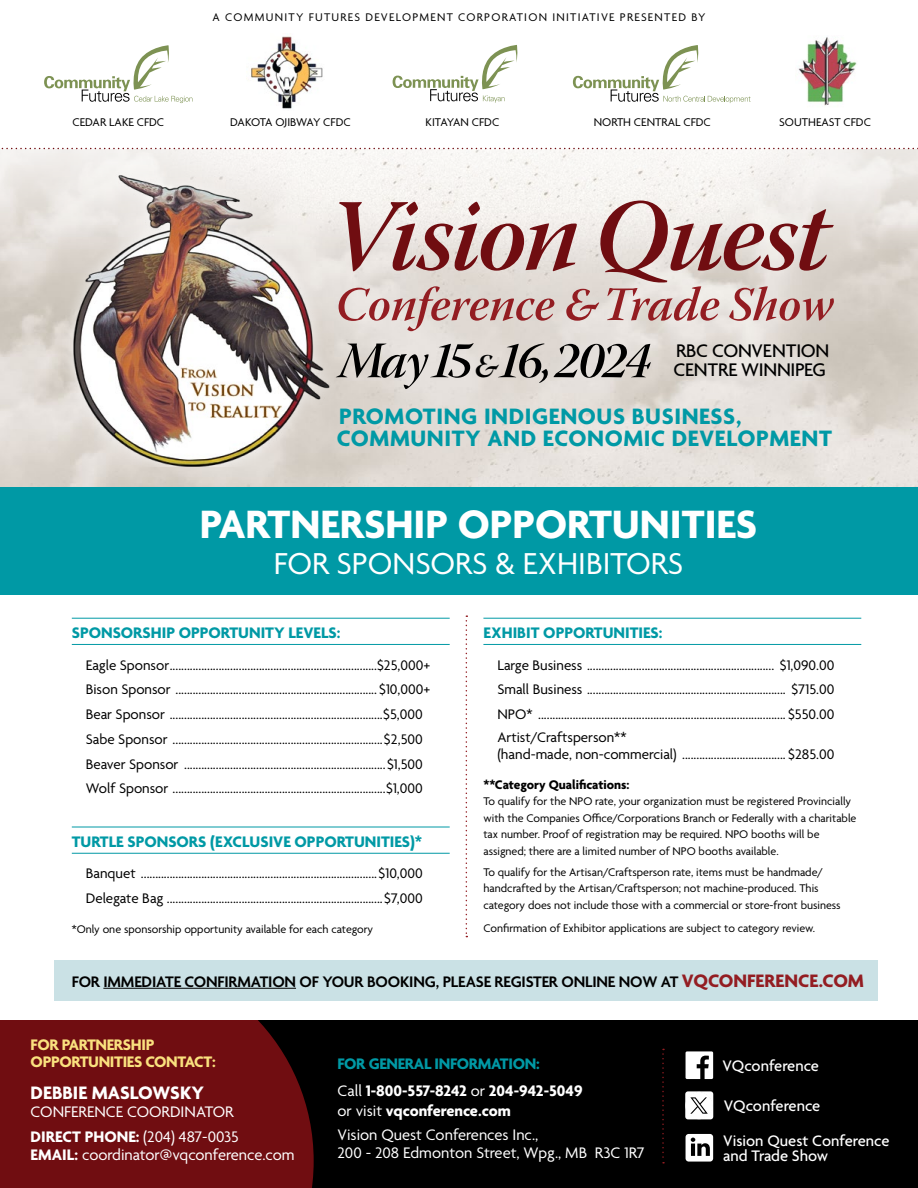
<style>
.page{position:relative;width:918px;height:1188px;background:#fff}
.page>*{position:absolute;margin:0;border:0;box-sizing:border-box;transform-origin:0 0}
.t1{font:51px "Warnock Pro Semibold It Disp";letter-spacing:-.045em;color:#000}
.t2{font:700 42.75px "Agenda";color:#fff}
.t3{font:32.7px "Agenda";color:#fff}
.t4{font:700 24.15px/22px "Agenda";letter-spacing:.025em;color:#0099a5}
.t5{font:500 19.8px "Agenda";letter-spacing:-.015em;color:#000}
.t6{font:700 19.5px "Agenda";color:#fff}
.t7{font:16.5px/24.8px "Agenda";color:#fff}
.t8{font:700 16.5px "Agenda";color:#0099a5}
.t9{font:600 16.5px "Agenda";letter-spacing:-.01em;color:#000}
.t10{font:500 16.5px/35px "Agenda";color:#fff}
.t11{font:700 16.5px/26.5px "Agenda";letter-spacing:-.02em;color:#fff}
.t12{font:700 16.5px/16.8px "Agenda";letter-spacing:-.02em;color:#fae17e}
.t13{font:15px/24.8px "Agenda";color:#000}
.t14{font:700 13.5px "Agenda";color:#000}
.t15{font:12.15px "Agenda";color:#000}
.t16{font:12px/16.5px "Agenda";color:#000}
.t17{font:12px "Agenda";letter-spacing:.105em;color:#000}
.s1{font-size:33.9px}
.s2{font-weight:700;font-size:19.5px;color:#931d22}
.s3{font-weight:700}
.s4{color:#0099a5}
.s5{font-weight:400}
</style>
<div class="page">
<div style="left:54px;top:960px;width:824px;height:40px;background:#cae1e5"></div>
<div style="left:0;top:1021px;width:918px;height:167px;background:#000"></div>
<div style="left:0;top:1021px;width:314px;height:167px;background:#700d11"></div>
<img style="left:0;top:149px;width:918px;height:339px">
<div style="left:0;top:488px;width:918px;height:108px;background:#0099a5"></div>
<hr style="left:72px;top:644px;width:378px;height:1px;background:#0099a5">
<hr style="left:72px;top:618px;width:378px;height:1px;background:#0099a5">
<hr style="left:72px;top:853px;width:378px;height:1px;background:#0099a5">
<hr style="left:72px;top:827px;width:378px;height:1px;background:#0099a5">
<hr style="left:483px;top:644px;width:378px;height:1px;background:#0099a5">
<hr style="left:483px;top:618px;width:378px;height:1px;background:#0099a5">
<svg style="left:466px;top:615px;width:1px;height:322px"></svg>
<img style="left:51px;top:168px;width:289px;height:298px">
<svg style="left:339px;top:201px;width:495px;height:130px;background:#ceb2af"></svg>
<hr style="left:103px;top:988px;width:193px;height:1px;background:#000">
<img style="left:251px;top:36px;width:72px;height:73px">
<svg style="left:393px;top:45px;width:124px;height:58px"></svg>
<img style="left:798px;top:37px;width:59px;height:69px">
<svg style="left:44px;top:45px;width:149px;height:58px"></svg>
<svg style="left:573px;top:45px;width:178px;height:58px"></svg>
<svg style="left:662px;top:1049px;width:2px;height:115px"></svg>
<svg style="left:1px;top:148px;width:917px;height:1px"></svg>
<svg style="left:686px;top:1051px;width:27px;height:28px"></svg>
<svg style="left:686px;top:1134px;width:27px;height:28px"></svg>
<svg style="left:685px;top:1091px;width:28px;height:28px"></svg>
<svg style="left:685px;top:1092px;width:28px;height:27px"></svg>
<p class="t17" style="left:213px;top:11px;width:494px">A COMMUNITY FUTURES DEVELOPMENT CORPORATION INITIATIVE PRESENTED BY</p>
<p class="t15" style="left:72px;top:115px;width:93px">CEDAR LAKE CFDC</p>
<p class="t15" style="left:230px;top:116px;width:122px">DAKOTA OJIBWAY CFDC</p>
<p class="t15" style="left:426px;top:116px;width:75px">KITAYAN CFDC</p>
<p class="t15" style="left:594px;top:116px;width:119px">NORTH CENTRAL CFDC</p>
<p class="t15" style="left:779px;top:116px;width:93px">SOUTHEAST CFDC</p>
<h1 class="t1" style="left:338px;top:330px;width:314px">May 15<span class="s1">&amp;</span>16,2024</h1>
<h3 class="t5" style="left:676px;top:340px;width:155px">RBC CONVENTION</h3>
<h3 class="t5" style="left:674px;top:359px;width:154px">CENTRE WINNIPEG</h3>
<h3 class="t4" style="left:337px;top:407px;width:497px">PROMOTING INDIGENOUS BUSINESS,<br>COMMUNITY AND ECONOMIC DEVELOPMENT</h3>
<h2 class="t2" style="left:200px;top:501px;width:559px">PARTNERSHIP OPPORTUNITIES</h2>
<h3 class="t3" style="left:274px;top:546px;width:411px">FOR SPONSORS &amp; EXHIBITORS</h3>
<p class="t8" style="left:72px;top:624px;width:270px">SPONSORSHIP OPPORTUNITY LEVELS:</p>
<p class="t13" style="left:86px;top:653px;width:346px">Eagle Sponsor........................................................................$25,000+ Bison Sponsor ...................................................................... $10,000+ Bear Sponsor ..........................................................................$5,000<br>Sabe Sponsor .........................................................................$2,500<br>Beaver Sponsor ......................................................................$1,500<br>Wolf Sponsor ..........................................................................$1,000</p>
<p class="t8" style="left:72px;top:833px;width:352px">TURTLE SPONSORS (EXCLUSIVE OPPORTUNITIES)*</p>
<p class="t13" style="left:86px;top:862px;width:339px">Banquet ..................................................................................$10,000<br>Delegate Bag ...........................................................................$7,000</p>
<p class="t16" style="left:72px;top:921px;width:303px">*Only one sponsorship opportunity available for each category</p>
<p class="t8" style="left:483px;top:624px;width:181px">EXHIBIT OPPORTUNITIES:</p>
<p class="t13" style="left:497px;top:653px;width:339px;text-align:justify">Large Business ................................................................. $1,090.00<br>Small Business ..................................................................... $715.00<br>NPO* ...................................................................................... $550.00</p>
<p class="t13" style="left:497px;top:730px;width:339px;line-height:16.5px">Artist/Craftsperson**<br>(hand-made, non-commercial) .................................... $285.00</p>
<p class="t14" style="left:483px;top:777px;width:148px">**Category Qualifications:</p>
<p class="t16" style="left:483px;top:794px;width:374px">To qualify for the NPO rate, your organization must be registered Provincially with the Companies Office/Corporations Branch or Federally with a charitable tax number. Proof of registration may be required. NPO booths will be assigned; there are a limited number of NPO booths available.</p>
<p class="t16" style="left:483px;top:864px;width:359px">To qualify for the Artisan/Craftsperson rate, items must be handmade/ handcrafted by the Artisan/Craftsperson; not machine-produced. This category does not include those with a commercial or store-front business</p>
<p class="t16" style="left:483px;top:921px;width:333px">Confirmation of Exhibitor applications are subject to category review.</p>
<p class="t9" style="left:72px;top:973px;width:794px">FOR IMMEDIATE CONFIRMATION OF YOUR BOOKING, PLEASE REGISTER ONLINE NOW AT <span class="s2">VQCONFERENCE.COM</span></p>
<p class="t12" style="left:31px;top:1038px;width:187px">FOR PARTNERSHIP<br>OPPORTUNITIES CONTACT:</p>
<h3 class="t6" style="left:31px;top:1082px;width:175px">DEBBIE MASLOWSKY</h3>
<p class="t7" style="left:31px;top:1100px;width:210px">CONFERENCE COORDINATOR<br><span class="s3">DIRECT PHONE:</span> (204) 487-0035</p>
<p class="t7" style="left:31px;top:1143px;width:266px"><span class="s3">EMAIL:</span> coordinator@vqconference.com</p>
<p class="t11" style="left:338px;top:1052px;width:247px"><span class="s4">FOR GENERAL INFORMATION:<br></span><span class="s5">Call</span> 1-800-557-8242 <span class="s5">or</span> 204-942-5049</p>
<p class="t7" style="left:338px;top:1099px;width:202px">or visit <span class="s3">vqconference.com<br></span>Vision Quest Conferences Inc.,</p>
<p class="t7" style="left:338px;top:1142px;width:309px">200 - 208 Edmonton Street, Wpg., MB R3C 1R7</p>
<p class="t10" style="left:723px;top:1049px;width:98px">VQconference</p>
<p class="t10" style="left:723px;top:1089px;width:168px">VQconference<br>Vision Quest Conference</p>
<p class="t10" style="left:723px;top:1140px;width:107px">and Trade Show</p>
</div>
